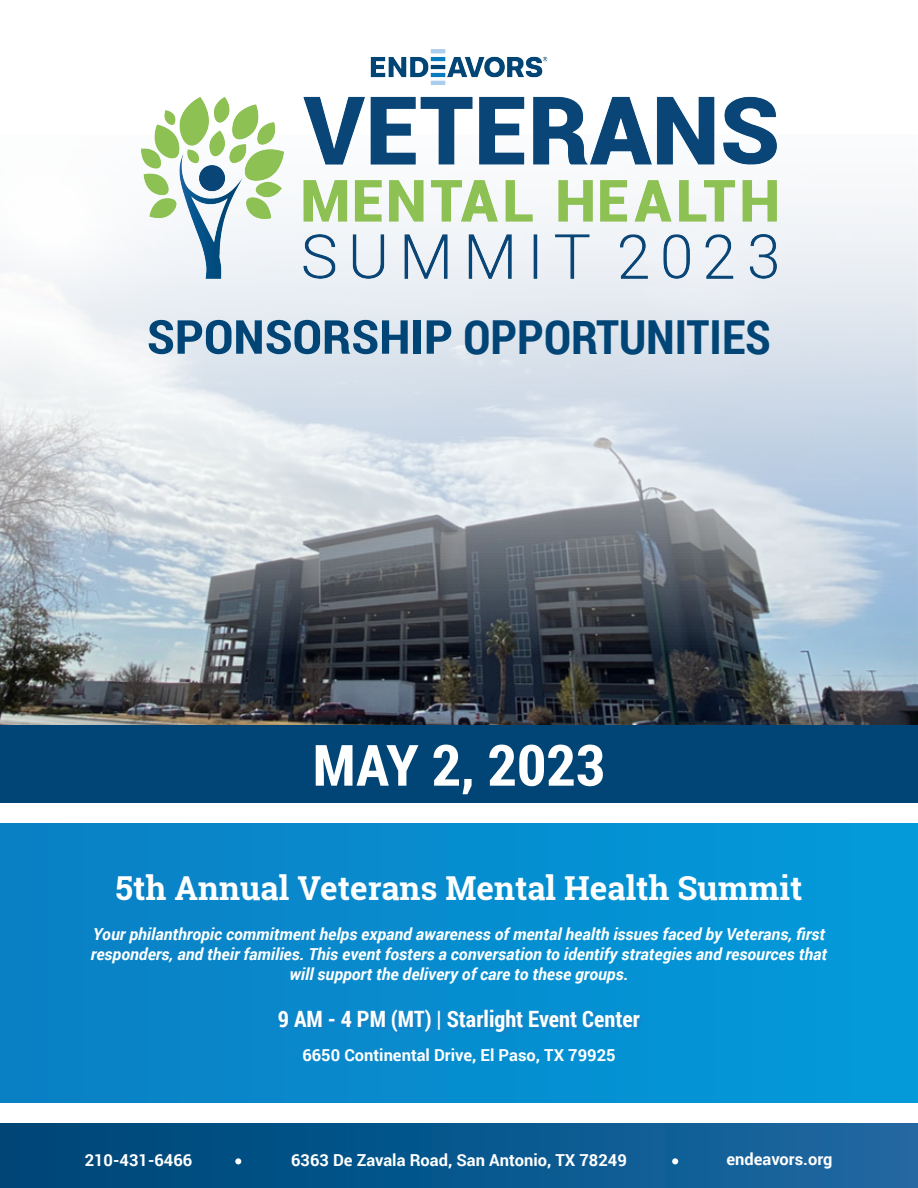
<style>
.page{position:relative;width:918px;height:1188px;background:#fff}
.page>*{position:absolute;margin:0;border:0;box-sizing:border-box;transform-origin:0 0}
.t1{font:700 57px "Roboto Condensed";color:#fff;scale:1.04 1}
.t2{font:700 46.95px "Roboto Condensed";color:#004576;scale:1.1 1}
.t3{font:700 33px "Roboto Slab";color:#fff}
.t4{font:700 22.5px "Roboto Condensed";color:#fff}
.Paragraph_Style_1_It{font:italic 700 16.5px/19.8px "Roboto";color:#fff;text-align:center}
.Paragraph_Style_1_Bo{font:700 16.5px "Roboto";color:#fff}
.Paragraph_Style_1_It-2{font:700 16.5px "Roboto";color:#fff}
</style>
<div class="page">
<img style="left:0;top:194px;width:918px;height:532px">
<div style="left:0;top:1123px;width:918px;height:65px;background:linear-gradient(to right,#004678,#1d68a2)"></div>
<div style="left:0;top:726px;width:918px;height:77px;background:#004576"></div>
<div style="left:0;top:824px;width:918px;height:278px;background:linear-gradient(to right,#0a7fc3,#039bdb)"></div>
<svg style="left:235px;top:1158px;width:6px;height:6px"></svg>
<svg style="left:672px;top:1158px;width:6px;height:6px"></svg>
<div style="left:281px;top:1012px;width:361px;height:22px;background:#257abe;opacity:.5"></div>
<img style="left:141px;top:50px;width:636px;height:228px">
<p class="t2" style="left:147px;top:304px;width:569px">SPONSORSHIP OPPORTUNITIES</p>
<p class="t1" style="left:313px;top:725px;width:283px">MAY 2, 2023</p>
<p class="t3" style="left:115px;top:865px;width:689px">5th Annual Veterans Mental Health Summit</p>
<p class="Paragraph_Style_1_It" style="left:91px;top:924px;width:738px">Your philanthropic commitment helps expand awareness of mental health issues faced by Veterans, first responders, and their families. This event fosters a conversation to identify strategies and resources that will support the delivery of care to these groups.</p>
<p class="t4" style="left:278px;top:1003px;width:364px">9 AM - 4 PM (MT) | Starlight Event Center</p>
<p class="Paragraph_Style_1_It-2" style="left:302px;top:1044px;width:315px">6650 Continental Drive, El Paso, TX 79925</p>
<p class="Paragraph_Style_1_Bo" style="left:85px;top:1148px;width:109px">210-431-6466</p>
<p class="Paragraph_Style_1_Bo" style="left:291px;top:1148px;width:337px">6363 De Zavala Road, San Antonio, TX 78249</p>
<p class="Paragraph_Style_1_Bo" style="left:727px;top:1147px;width:107px">endeavors.org</p>
</div>
